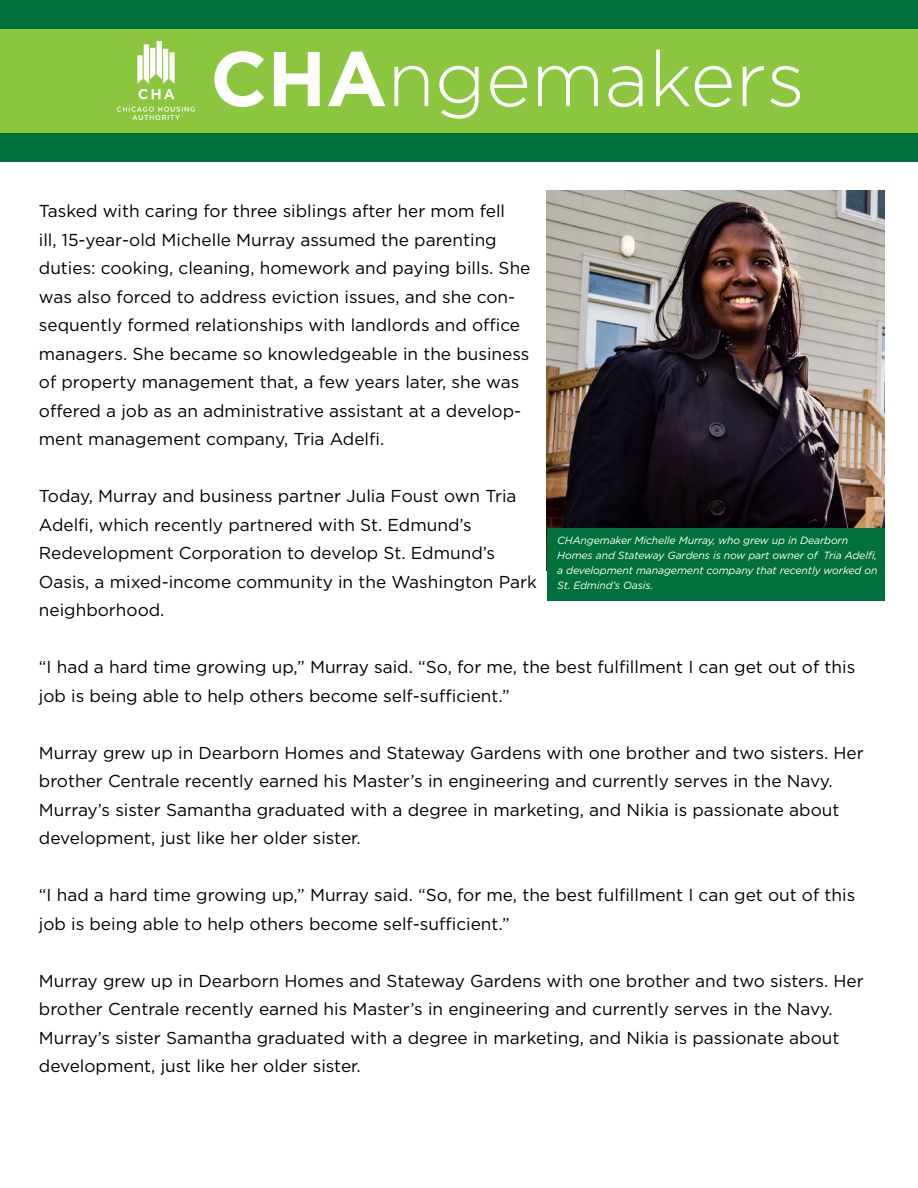
<style>
.page{position:relative;width:918px;height:1188px;background:#fff}
.page>*{position:absolute;margin:0;border:0;box-sizing:border-box;transform-origin:0 0}
.t1{font:300 77.4px "Gotham";color:#fff}
.t2{font:17.25px/28.5px "Gotham";color:#000001}
.t3{font:italic 10.5px/15px "Gotham";letter-spacing:-.01em;color:#fff}
.s1{font-weight:700}
</style>
<div class="page">
<div style="left:0;top:0;width:918px;height:162px;background:#00703c"></div>
<div style="left:0;top:29px;width:918px;height:103px;background:#8bc63e"></div>
<img style="left:117px;top:41px;width:78px;height:79px">
<img style="left:547px;top:190px;width:338px;height:338px">
<div style="left:547px;top:528px;width:338px;height:72px;background:#00703c"></div>
<p class="t1" style="left:210px;top:30px;width:596px"><span class="s1">CHA</span>ngemakers</p>
<p class="t2" style="left:39px;top:196px;width:493px">Tasked with caring for three siblings after her mom fell<br>ill, 15-year-old Michelle Murray assumed the parenting duties: cooking, cleaning, homework and paying bills. She was also forced to address eviction issues, and she con&shy;sequently formed relationships with landlords and office managers. She became so knowledgeable in the business of property management that, a few years later, she was offered a job as an administrative assistant at a develop&shy;ment management company, Tria Adelfi.</p>
<p class="t2" style="left:39px;top:481px;width:479px">Today, Murray and business partner Julia Foust own Tria<br>Adelfi, which recently partnered with St. Edmund’s</p>
<p class="t2" style="left:39px;top:538px;width:458px">Redevelopment Corporation to develop St. Edmund’s</p>
<p class="t2" style="left:39px;top:567px;width:500px">Oasis, a mixed-income community in the Washington Park</p>
<p class="t2" style="left:39px;top:595px;width:127px">neighborhood.</p>
<p class="t3" style="left:557px;top:532px;width:322px">CHAngemaker Michelle Murray, who grew up in Dearborn<br>Homes and Stateway Gardens is now part owner of Tria Adelfi,</p>
<p class="t3" style="left:557px;top:562px;width:322px">a development management company that recently worked on</p>
<p class="t3" style="left:557px;top:577px;width:98px">St. Edmind’s Oasis.</p>
<p class="t2" style="left:39px;top:652px;width:818px">“I had a hard time growing up,” Murray said. “So, for me, the best fulfillment I can get out of this job is being able to help others become self-sufficient.”</p>
<p class="t2" style="left:39px;top:738px;width:826px">Murray grew up in Dearborn Homes and Stateway Gardens with one brother and two sisters. Her brother Centrale recently earned his Master’s in engineering and currently serves in the Navy.<br>Murray’s sister Samantha graduated with a degree in marketing, and Nikia is passionate about development, just like her older sister.</p>
<p class="t2" style="left:39px;top:880px;width:818px">“I had a hard time growing up,” Murray said. “So, for me, the best fulfillment I can get out of this job is being able to help others become self-sufficient.”</p>
<p class="t2" style="left:39px;top:966px;width:826px">Murray grew up in Dearborn Homes and Stateway Gardens with one brother and two sisters. Her brother Centrale recently earned his Master’s in engineering and currently serves in the Navy.<br>Murray’s sister Samantha graduated with a degree in marketing, and Nikia is passionate about development, just like her older sister.</p>
</div>
